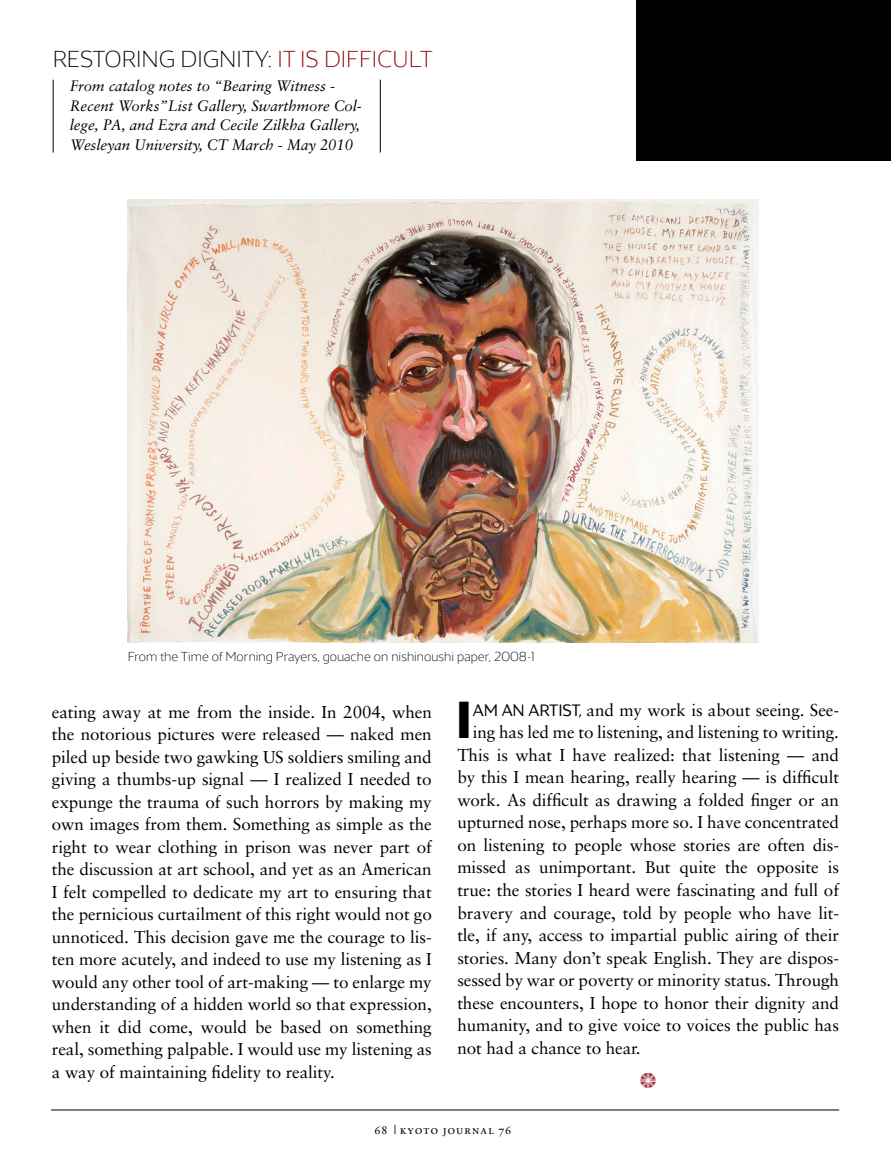
<style>
.page{position:relative;width:891px;height:1161px;background:#fff}
.page>*{position:absolute;margin:0;border:0;box-sizing:border-box;transform-origin:0 0}
.t1{font:45.6px "Impact";color:#000}
.t2{font:200 24px "Maya Samuels";color:#000}
.t3{font:17.1px/22.5px "Sabon";letter-spacing:-.005em;color:#000;text-align:justify}
.t4{font:italic 15px/19.5px "Sabon";letter-spacing:-.005em;color:#000}
.t5{font:200 13.5px "Maya Samuels";color:#000}
.t6{font:12px "Sabon Roman SC";letter-spacing:.07em;color:#000}
.s1{color:#8b0103}
.s2{font-family:"Maya Samuels";font-weight:300}
</style>
<div class="page">
<img style="left:128px;top:200px;width:631px;height:443px">
<hr style="left:53px;top:80px;width:1px;height:73px;background:#000">
<hr style="left:380px;top:80px;width:1px;height:73px;background:#000">
<hr style="left:51px;top:1110px;width:788px;height:1px;background:#000">
<div style="left:636px;top:0;width:255px;height:160px;background:#000"></div>
<h2 class="t2" style="left:53px;top:46px;width:382px">RESTORING DIGNITY: <span class="s1">IT IS DIFFICULT</span></h2>
<p class="t4" style="left:70px;top:76px;width:294px">From catalog notes to “Bearing Witness - Recent Works”List Gallery, Swarthmore Col&shy;lege, PA, and Ezra and Cecile Zilkha Gallery, Wesleyan University, CT March - May 2010</p>
<p class="t5" style="left:128px;top:649px;width:409px">From the Time of Morning Prayers, gouache on nishinoushi paper, 2008-1</p>
<p class="t3" style="left:52px;top:700px;width:381px">eating away at me from the inside. In 2004, when the notorious pictures were released — naked men piled up beside two gawking US soldiers smiling and giving a thumbs-up signal — I realized I needed to expunge the trauma of such horrors by making my own images from them. Something as simple as the right to wear clothing in prison was never part of the discussion at art school, and yet as an American I felt compelled to dedicate my art to ensuring that the pernicious curtailment of this right would not go unnoticed. This decision gave me the courage to lis&shy;ten more acutely, and indeed to use my listening as I would any other tool of art-making — to enlarge my understanding of a hidden world so that expression, when it did come, would be based on something real, something palpable. I would use my listening as a way of maintaining fidelity to reality.</p>
<h1 class="t1" style="left:457px;top:692px;width:15px">I</h1>
<p class="t3" style="left:473px;top:699px;width:368px"><span class="s2">AM AN ARTIST,</span> and my work is about seeing. See-</p>
<p class="t3" style="left:473px;top:721px;width:368px">ing has led me to listening, and listening to writing.</p>
<p class="t3" style="left:457px;top:744px;width:383px">This is what I have realized: that listening — and</p>
<p class="t3" style="left:457px;top:766px;width:383px">by this I mean hearing, really hearing — is difficult</p>
<p class="t3" style="left:457px;top:789px;width:383px">work. As difficult as drawing a folded finger or an</p>
<p class="t3" style="left:457px;top:811px;width:383px">upturned nose, perhaps more so. I have concentrated</p>
<p class="t3" style="left:457px;top:834px;width:383px">on listening to people whose stories are often dis-</p>
<p class="t3" style="left:457px;top:856px;width:383px">missed as unimportant. But quite the opposite is</p>
<p class="t3" style="left:457px;top:879px;width:383px">true: the stories I heard were fascinating and full of</p>
<p class="t3" style="left:457px;top:901px;width:383px">bravery and courage, told by people who have lit-</p>
<p class="t3" style="left:457px;top:924px;width:383px">tle, if any, access to impartial public airing of their</p>
<p class="t3" style="left:457px;top:946px;width:383px">stories. Many don’t speak English. They are dispos-</p>
<p class="t3" style="left:457px;top:969px;width:383px">sessed by war or poverty or minority status. Through</p>
<p class="t3" style="left:457px;top:991px;width:383px">these encounters, I hope to honor their dignity and</p>
<p class="t3" style="left:457px;top:1014px;width:383px">humanity, and to give voice to voices the public has</p>
<p class="t3" style="left:457px;top:1036px;width:185px">not had a chance to hear.</p>
<p class="t6" style="left:374px;top:1123px;width:139px">68 | kyoto journal 76</p>
</div>
